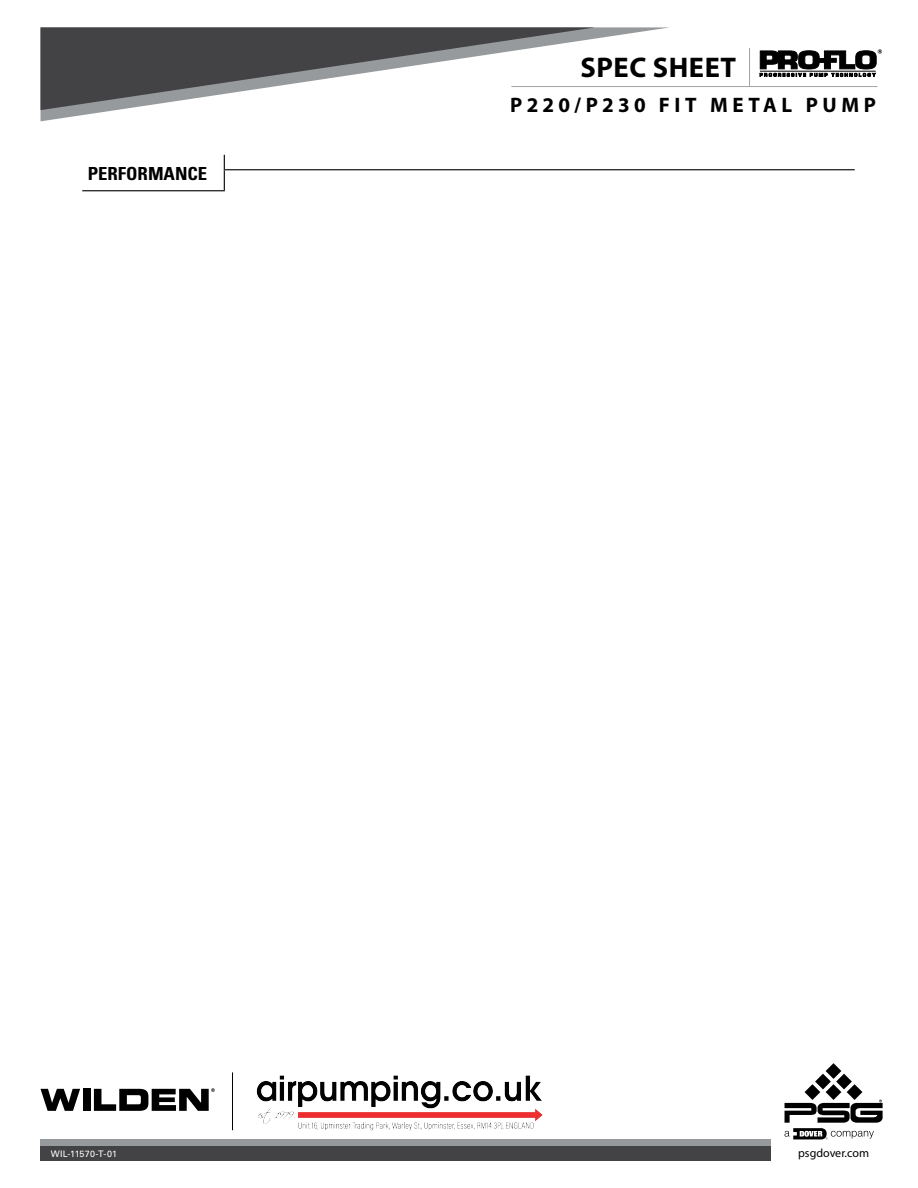
<style>
.page{position:relative;width:918px;height:1188px;background:#fff}
.page>*{position:absolute;margin:0;border:0;box-sizing:border-box;transform-origin:0 0}
.t1{font:700 28.5px "Myriad Pro";letter-spacing:.02em;color:#000}
.t2{font:700 21px "Myriad Pro";letter-spacing:.22em;color:#000}
.t3{font:700 condensed 18px "Univers";color:#000;scale:1.04 1}
.t4{font:12px "Myriad Pro";color:#000}
.t5{font:9px "Univers";letter-spacing:.015em;color:#fff}
</style>
<div class="page">
<hr style="left:511px;top:86px;width:367px;height:1px;background:#a1a3a6">
<hr style="left:749px;top:48px;width:1px;height:38px;background:#a1a3a6">
<div style="left:40px;top:1139px;width:731px;height:22px;background:#434345"></div>
<div style="left:40px;top:1139px;width:731px;height:7px;background:#979a9c"></div>
<hr style="left:232px;top:1072px;width:1px;height:58px;background:#000">
<div style="left:83px;top:1089px;width:7px;height:22px;background:#000"></div>
<svg style="left:40px;top:1089px;width:40px;height:22px"></svg>
<svg style="left:94px;top:1088px;width:121px;height:23px"></svg>
<svg style="left:785px;top:1063px;width:98px;height:76px"></svg>
<svg style="left:40px;top:27px;width:629px;height:94px"></svg>
<svg style="left:40px;top:27px;width:555px;height:83px"></svg>
<svg style="left:760px;top:49px;width:122px;height:28px"></svg>
<hr style="left:224px;top:169px;width:631px;height:1px;background:#000">
<hr style="left:82px;top:190px;width:143px;height:1px;background:#000">
<svg style="left:224px;top:155px;width:1px;height:35px"></svg>
<img style="left:256px;top:1075px;width:287px;height:55px">
<p class="t3" style="left:88px;top:163px;width:117px">PERFORMANCE</p>
<h1 class="t1" style="left:581px;top:49px;width:157px">SPEC SHEET</h1>
<p class="t2" style="left:510px;top:92px;width:367px">P220/P230 FIT METAL PUMP</p>
<p class="t5" style="left:51px;top:1149px;width:68px">WIL-11570-T-01</p>
<p class="t4" style="left:798px;top:1145px;width:72px">psgdover.com</p>
</div>
